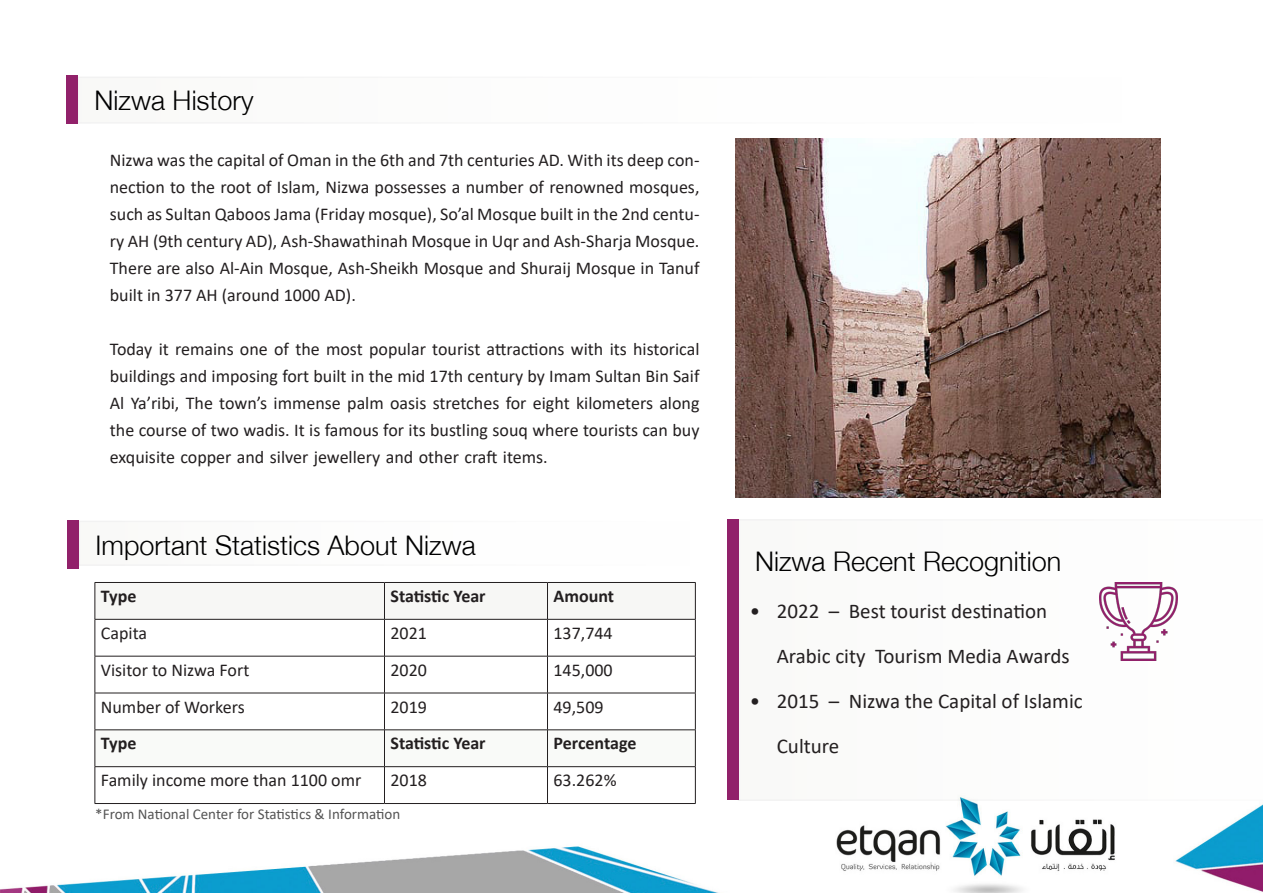
<style>
.page{position:relative;width:1263px;height:893px;background:#fff}
.page>*{position:absolute;margin:0;border:0;box-sizing:border-box;transform-origin:0 0}
.t1{font:300 27px "Helvetica Neue LT Arabic";color:#000}
.t2{font:21px "Calibri";color:#231f20}
.t3{font:18px/27px "Calibri";color:#231f20}
.t4{font:700 18px "Calibri";color:#231f20}
.t5{font:15px "Calibri";color:#545454}
</style>
<div class="page">
<img style="left:0;top:75px;width:1263px;height:818px">
<div style="left:78px;top:77px;width:1108px;height:46px;background:#fdfdfd"></div>
<div style="left:79px;top:521px;width:647px;height:44px;background:#fdfdfd"></div>
<svg style="left:738px;top:519px;width:525px;height:282px"></svg>
<div style="left:67px;top:75px;width:11px;height:49px;background:#91216a"></div>
<div style="left:68px;top:521px;width:11px;height:48px;background:#91216a"></div>
<div style="left:727px;top:519px;width:11px;height:280px;background:#91216a"></div>
<img style="left:736px;top:139px;width:425px;height:359px">
<div style="left:96px;top:583px;width:599px;height:36px;background:#f7f7f5"></div>
<svg style="left:96px;top:731px;width:599px;height:35px"></svg>
<hr style="left:95px;top:582px;width:289px;height:1px;background:#231f20">
<hr style="left:95px;top:583px;width:1px;height:36px;background:#231f20">
<hr style="left:384px;top:582px;width:163px;height:1px;background:#231f20">
<hr style="left:384px;top:583px;width:1px;height:36px;background:#231f20">
<hr style="left:547px;top:582px;width:149px;height:1px;background:#231f20">
<hr style="left:547px;top:583px;width:1px;height:36px;background:#231f20">
<hr style="left:695px;top:583px;width:1px;height:36px;background:#231f20">
<hr style="left:95px;top:619px;width:289px;height:1px;background:#231f20">
<hr style="left:95px;top:620px;width:1px;height:36px;background:#231f20">
<hr style="left:384px;top:619px;width:163px;height:1px;background:#231f20">
<hr style="left:384px;top:620px;width:1px;height:36px;background:#231f20">
<hr style="left:547px;top:619px;width:149px;height:1px;background:#231f20">
<hr style="left:547px;top:620px;width:1px;height:36px;background:#231f20">
<hr style="left:695px;top:620px;width:1px;height:36px;background:#231f20">
<hr style="left:95px;top:656px;width:289px;height:1px;background:#231f20">
<hr style="left:95px;top:656px;width:1px;height:37px;background:#231f20">
<hr style="left:384px;top:656px;width:163px;height:1px;background:#231f20">
<hr style="left:384px;top:656px;width:1px;height:37px;background:#231f20">
<hr style="left:547px;top:656px;width:149px;height:1px;background:#231f20">
<hr style="left:547px;top:656px;width:1px;height:37px;background:#231f20">
<hr style="left:695px;top:656px;width:1px;height:37px;background:#231f20">
<hr style="left:95px;top:693px;width:289px;height:1px;background:#231f20">
<hr style="left:95px;top:693px;width:1px;height:37px;background:#231f20">
<hr style="left:384px;top:693px;width:163px;height:1px;background:#231f20">
<hr style="left:384px;top:693px;width:1px;height:37px;background:#231f20">
<hr style="left:547px;top:693px;width:149px;height:1px;background:#231f20">
<hr style="left:547px;top:693px;width:1px;height:37px;background:#231f20">
<hr style="left:695px;top:693px;width:1px;height:37px;background:#231f20">
<hr style="left:95px;top:730px;width:289px;height:1px;background:#231f20">
<hr style="left:95px;top:730px;width:1px;height:36px;background:#231f20">
<hr style="left:384px;top:730px;width:163px;height:1px;background:#231f20">
<hr style="left:384px;top:730px;width:1px;height:36px;background:#231f20">
<hr style="left:547px;top:730px;width:149px;height:1px;background:#231f20">
<hr style="left:547px;top:730px;width:1px;height:36px;background:#231f20">
<hr style="left:695px;top:730px;width:1px;height:36px;background:#231f20">
<hr style="left:95px;top:766px;width:289px;height:1px;background:#231f20">
<hr style="left:95px;top:767px;width:1px;height:36px;background:#231f20">
<hr style="left:384px;top:766px;width:163px;height:1px;background:#231f20">
<hr style="left:384px;top:767px;width:1px;height:36px;background:#231f20">
<hr style="left:547px;top:766px;width:149px;height:1px;background:#231f20">
<hr style="left:547px;top:767px;width:1px;height:36px;background:#231f20">
<hr style="left:695px;top:767px;width:1px;height:36px;background:#231f20">
<hr style="left:95px;top:803px;width:289px;height:1px;background:#231f20">
<hr style="left:384px;top:803px;width:163px;height:1px;background:#231f20">
<hr style="left:547px;top:803px;width:149px;height:1px;background:#231f20">
<img style="left:1100px;top:582px;width:77px;height:78px">
<p class="t1" style="left:95px;top:85px;width:161px">Nizwa History</p>
<p class="t3" style="left:110px;top:146px;width:591px">Nizwa was the capital of Oman in the 6th and 7th centuries AD. With its deep con-</p>
<p class="t3" style="left:110px;top:173px;width:591px">nection to the root of Islam, Nizwa possesses a number of renowned mosques,</p>
<p class="t3" style="left:110px;top:200px;width:591px">such as Sultan Qaboos Jama (Friday mosque ,) So’al Mosque built in the 2nd centu-</p>
<p class="t3" style="left:110px;top:254px;width:591px">There are also Al-Ain Mosque, Ash-Sheikh Mosque and Shuraij Mosque in Tanuf built in 377 AH (around 1000 AD .(</p>
<p class="t3" style="left:110px;top:335px;width:591px;text-align:justify">Today it remains one of the most popular tourist attractions with its historical buildings and imposing fort built in the mid 17th century by Imam Sultan Bin Saif Al Ya’ribi, The town s’ immense palm oasis stretches for eight kilometers along the course of two wadis isIt. famous for its bustling souq where tourists can buy exquisite copper and silver jewellery and other craft items.</p>
<p class="t3" style="left:110px;top:227px;width:591px">ry AH 9( th century AD ,) Ash-Shawathinah Mosque in Uqr and Ash-Sharja Mosque.</p>
<p class="t1" style="left:96px;top:530px;width:382px">Important Statistics About Nizwa</p>
<p class="t4" style="left:101px;top:583px;width:37px">Type</p>
<p class="t4" style="left:390px;top:583px;width:97px">Statistic Year</p>
<p class="t4" style="left:553px;top:583px;width:62px">Amount</p>
<p class="t3" style="left:101px;top:619px;width:48px">Capita</p>
<p class="t3" style="left:390px;top:619px;width:38px">2021</p>
<p class="t3" style="left:553px;top:619px;width:61px">137,744</p>
<p class="t3" style="left:101px;top:656px;width:150px">Visitor to Nizwa Fort</p>
<p class="t3" style="left:390px;top:656px;width:38px">2020</p>
<p class="t3" style="left:553px;top:656px;width:61px">145,000</p>
<p class="t3" style="left:101px;top:693px;width:145px">Number of Workers</p>
<p class="t3" style="left:390px;top:693px;width:38px">2019</p>
<p class="t3" style="left:553px;top:693px;width:52px">49,509</p>
<p class="t4" style="left:101px;top:731px;width:37px">Type</p>
<p class="t4" style="left:390px;top:731px;width:97px">Statistic Year</p>
<p class="t4" style="left:553px;top:731px;width:84px">Percentage</p>
<p class="t3" style="left:101px;top:766px;width:262px">Family income more than 1100 omr</p>
<p class="t3" style="left:390px;top:766px;width:38px">2018</p>
<p class="t3" style="left:553px;top:766px;width:65px">63.262%</p>
<p class="t5" style="left:95px;top:804px;width:307px">*From National Center for Statistics &amp; Information</p>
<p class="t1" style="left:755px;top:546px;width:308px">Nizwa Recent Recognition</p>
<p class="t2" style="left:750px;top:597px;width:12px">•</p>
<p class="t2" style="left:750px;top:687px;width:12px">•</p>
<p class="t2" style="left:777px;top:597px;width:44px">2022</p>
<p class="t2" style="left:829px;top:597px;width:12px">–</p>
<p class="t2" style="left:849px;top:597px;width:200px">Best tourist destination</p>
<p class="t2" style="left:777px;top:642px;width:90px">Arabic city</p>
<p class="t2" style="left:849px;top:687px;width:235px">Nizwa the Capital of Islamic</p>
<p class="t2" style="left:875px;top:642px;width:196px">Tourism Media Awards</p>
<p class="t2" style="left:777px;top:687px;width:44px">2015</p>
<p class="t2" style="left:829px;top:687px;width:12px">–</p>
<p class="t2" style="left:777px;top:732px;width:64px">Culture</p>
</div>
